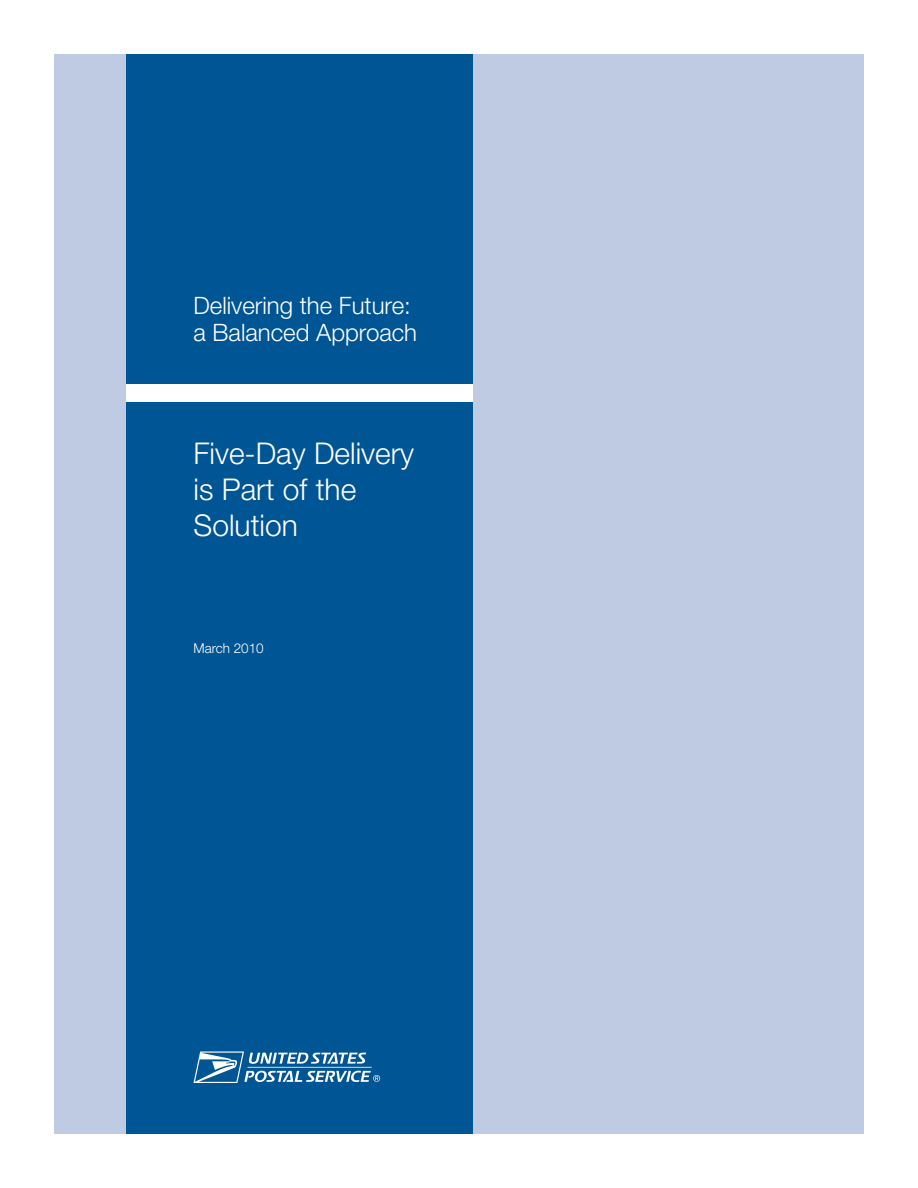
<style>
.page{position:relative;width:918px;height:1188px;background:#fff}
.page>*{position:absolute;margin:0;border:0;box-sizing:border-box;transform-origin:0 0}
.t1{font:300 30px/36px "Helvetica Neue";color:#fff}
.t2{font:300 24px/27px "Helvetica Neue";color:#fff}
.t3{font:300 13.5px "Helvetica Neue";color:#fff}
</style>
<div class="page">
<div style="left:54px;top:54px;width:810px;height:1080px;background:#bfcbe3"></div>
<div style="left:126px;top:54px;width:346px;height:1080px;background:#005595"></div>
<svg style="left:193px;top:1052px;width:187px;height:31px"></svg>
<div style="left:126px;top:384px;width:346px;height:18px;background:#fff"></div>
<p class="t2" style="left:194px;top:291px;width:225px">Delivering the Future: a Balanced Approach</p>
<p class="t1" style="left:194px;top:434px;width:222px">Five-Day Delivery is Part of the<br>Solution</p>
<p class="t3" style="left:194px;top:640px;width:72px">March 2010</p>
</div>
